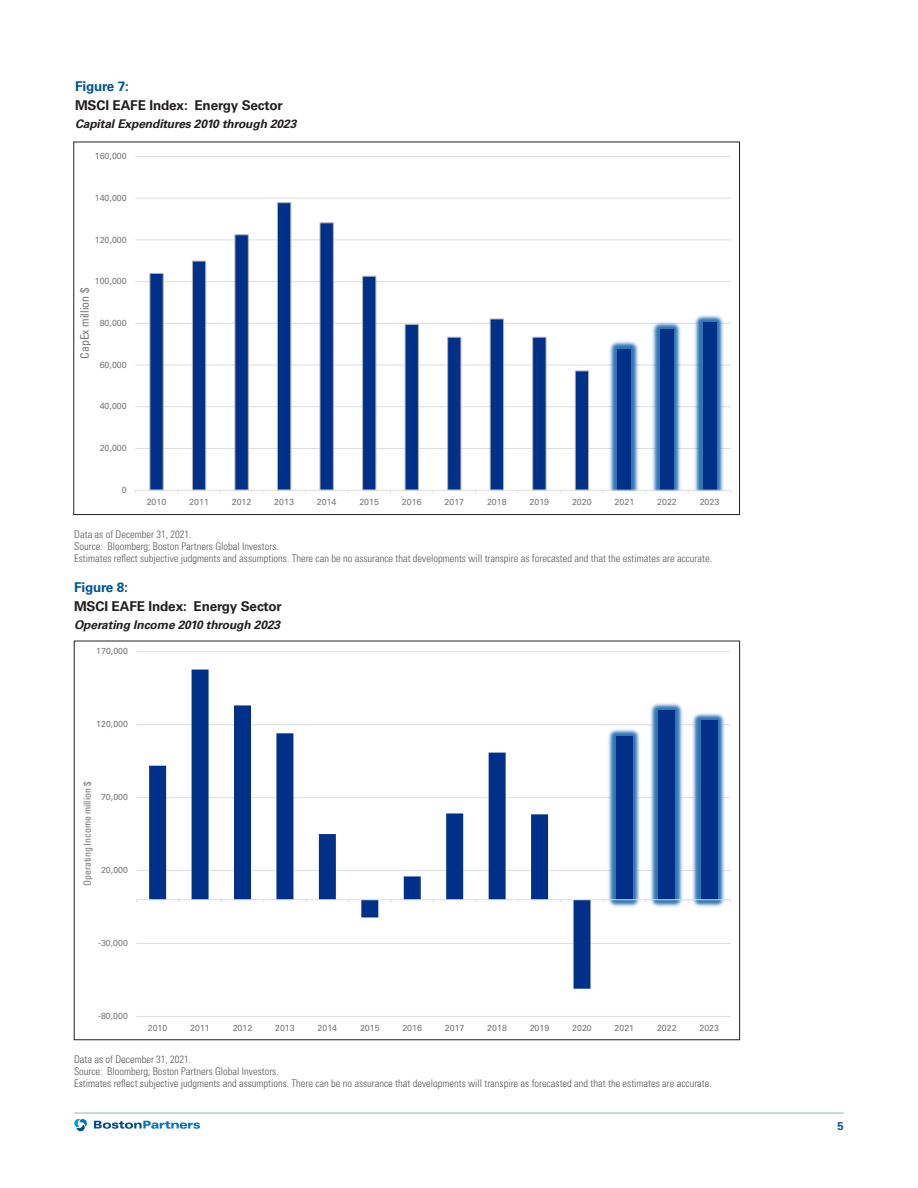
<style>
.page{position:relative;width:918px;height:1188px;background:#fff}
.page>*{position:absolute;margin:0;border:0;box-sizing:border-box;transform-origin:0 0}
.Figure_Title{font:700 13.5px "Univers LT Std";letter-spacing:-.01em;color:#231f20}
.Text_Subhead{font:700 13.5px "Univers LT Std";letter-spacing:-.01em;color:#01529a}
.Figure_Date{font:italic 700 12px "Univers LT Std";letter-spacing:-.01em;color:#231f20}
.t1{font:condensed 11.85px "Univers";color:#76787b}
.t2{font:700 11.25px "Univers LT Std";color:#01529a}
.Chart_Source_Disclos{font:300 condensed 10.5px "Univers LT Std";color:#57585a}
.t3{font:condensed 9.75px "Univers";letter-spacing:.005em;color:#76787b}
.t4{font:8.85px "Univers";letter-spacing:-.005em;color:#76787b}
</style>
<div class="page">
<hr style="left:74px;top:1112px;width:770px;height:2px;background:#b7cfca">
<svg style="left:94px;top:1121px;width:106px;height:8px"></svg>
<svg style="left:74px;top:1119px;width:13px;height:12px"></svg>
<svg style="left:135px;top:156px;width:596px;height:337px"></svg>
<svg style="left:136px;top:651px;width:595px;height:366px"></svg>
<p class="Text_Subhead" style="left:75px;top:78px;width:56px">Figure 7:</p>
<p class="Figure_Title" style="left:75px;top:97px;width:209px">MSCI EAFE Index: Energy Sector</p>
<p class="Figure_Date" style="left:75px;top:117px;width:223px">Capital Expenditures 2010 through 2023</p>
<p class="t4" style="left:95px;top:151px;width:34px">160,000</p>
<p class="t4" style="left:95px;top:192px;width:34px">140,000</p>
<p class="t4" style="left:95px;top:234px;width:34px">120,000</p>
<p class="t4" style="left:95px;top:276px;width:34px">100,000</p>
<p class="t1" style="left:77px;top:359px;width:72px;rotate:-90deg">CapEx million $</p>
<p class="t4" style="left:100px;top:318px;width:29px">80,000</p>
<p class="t4" style="left:100px;top:359px;width:29px">60,000</p>
<p class="t4" style="left:100px;top:401px;width:29px">40,000</p>
<p class="t4" style="left:100px;top:443px;width:29px">20,000</p>
<p class="t4" style="left:122px;top:484px;width:6px">0</p>
<p class="t4" style="left:147px;top:496px;width:21px">2010</p>
<p class="t4" style="left:189px;top:496px;width:21px">2011</p>
<p class="t4" style="left:232px;top:496px;width:21px">2012</p>
<p class="t4" style="left:274px;top:496px;width:21px">2013</p>
<p class="t4" style="left:317px;top:496px;width:21px">2014</p>
<p class="t4" style="left:359px;top:496px;width:21px">2015</p>
<p class="t4" style="left:402px;top:496px;width:21px">2016</p>
<p class="t4" style="left:444px;top:496px;width:21px">2017</p>
<p class="t4" style="left:487px;top:496px;width:21px">2018</p>
<p class="t4" style="left:530px;top:496px;width:21px">2019</p>
<p class="t4" style="left:572px;top:496px;width:21px">2020</p>
<p class="t4" style="left:615px;top:496px;width:21px">2021</p>
<p class="t4" style="left:657px;top:496px;width:21px">2022</p>
<p class="t4" style="left:700px;top:496px;width:21px">2023</p>
<p class="Chart_Source_Disclos" style="left:74px;top:528px;width:119px">Data as of December 31, 2021.</p>
<p class="Chart_Source_Disclos" style="left:74px;top:540px;width:206px">Source: Bloomberg; Boston Partners Global Investors.</p>
<p class="Chart_Source_Disclos" style="left:74px;top:552px;width:639px">Estimates reflect subjective judgments and assumptions. There can be no assurance that developments will transpire as forecasted and that the estimates are accurate.</p>
<p class="Text_Subhead" style="left:74px;top:579px;width:56px">Figure 8:</p>
<p class="Figure_Title" style="left:74px;top:598px;width:209px">MSCI EAFE Index: Energy Sector</p>
<p class="Figure_Date" style="left:74px;top:618px;width:208px">Operating Income 2010 through 2023</p>
<p class="t4" style="left:96px;top:646px;width:33px">170,000</p>
<p class="t4" style="left:96px;top:719px;width:33px">120,000</p>
<p class="t3" style="left:81px;top:886px;width:106px;rotate:-90deg">Operating Income million $</p>
<p class="t4" style="left:101px;top:792px;width:28px">70,000</p>
<p class="t4" style="left:101px;top:865px;width:28px">20,000</p>
<p class="t4" style="left:98px;top:938px;width:31px">-30,000</p>
<p class="t4" style="left:98px;top:1011px;width:31px">-80,000</p>
<p class="t4" style="left:148px;top:1022px;width:21px">2010</p>
<p class="t4" style="left:190px;top:1022px;width:21px">2011</p>
<p class="t4" style="left:233px;top:1022px;width:21px">2012</p>
<p class="t4" style="left:275px;top:1022px;width:21px">2013</p>
<p class="t4" style="left:318px;top:1022px;width:21px">2014</p>
<p class="t4" style="left:360px;top:1022px;width:21px">2015</p>
<p class="t4" style="left:402px;top:1022px;width:21px">2016</p>
<p class="t4" style="left:445px;top:1022px;width:21px">2017</p>
<p class="t4" style="left:487px;top:1022px;width:21px">2018</p>
<p class="t4" style="left:530px;top:1022px;width:21px">2019</p>
<p class="t4" style="left:572px;top:1022px;width:21px">2020</p>
<p class="t4" style="left:615px;top:1022px;width:21px">2021</p>
<p class="t4" style="left:657px;top:1022px;width:21px">2022</p>
<p class="t4" style="left:700px;top:1022px;width:21px">2023</p>
<p class="Chart_Source_Disclos" style="left:74px;top:1053px;width:119px">Data as of December 31, 2021.</p>
<p class="Chart_Source_Disclos" style="left:74px;top:1065px;width:206px">Source: Bloomberg; Boston Partners Global Investors.</p>
<p class="Chart_Source_Disclos" style="left:74px;top:1077px;width:639px">Estimates reflect subjective judgments and assumptions. There can be no assurance that developments will transpire as forecasted and that the estimates are accurate.</p>
<p class="t2" style="left:837px;top:1120px;width:8px">5</p>
</div>
